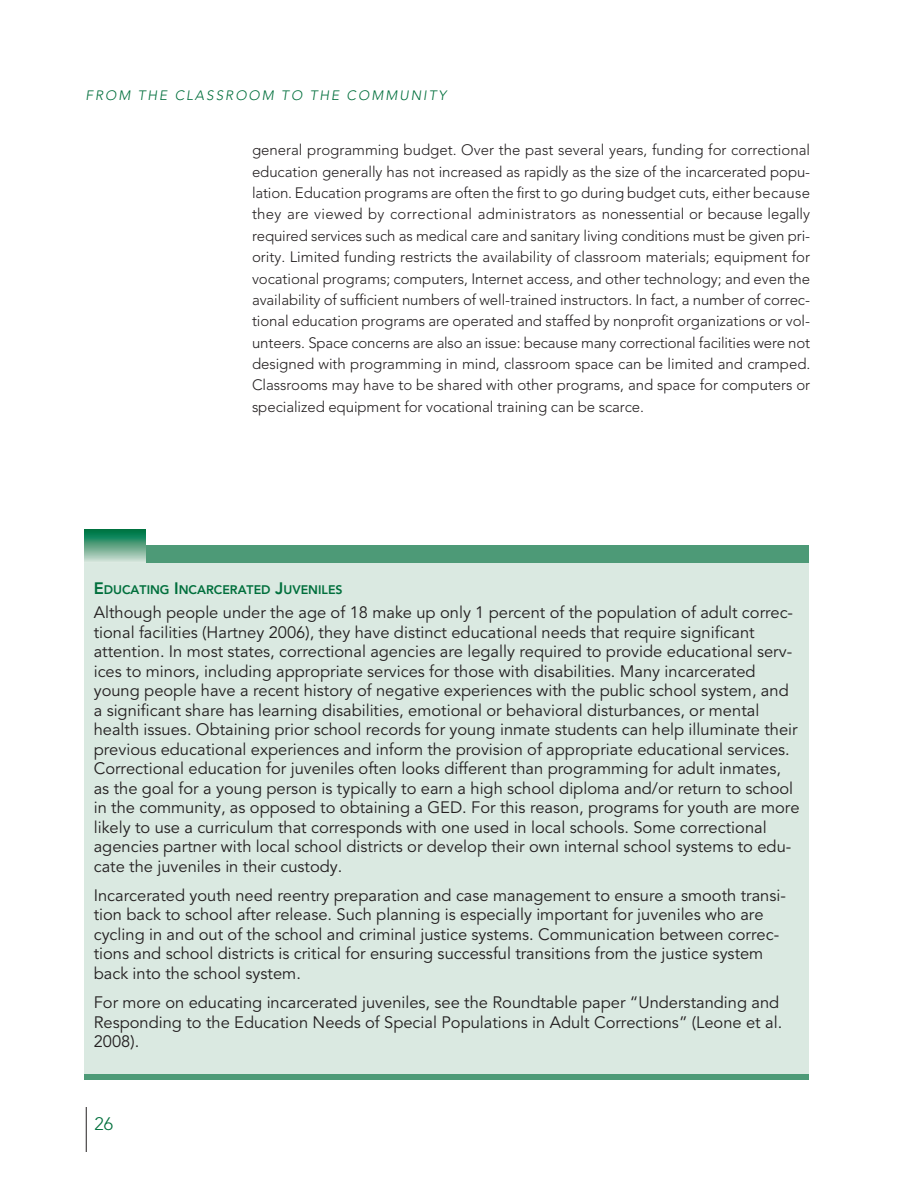
<style>
.page{position:relative;width:918px;height:1188px;background:#fff}
.page>*{position:absolute;margin:0;border:0;box-sizing:border-box;transform-origin:0 0}
.t1{font:300 18px "Avenir";color:#006f3c}
.t2{font:16.5px/19.5px "Avenir";color:#231f20}
.t3{font:300 15px/21.3px "Avenir";letter-spacing:-.005em;color:#231f20;text-align:justify}
.t4{font:italic 300 13.5px "Avenir";letter-spacing:.15em;color:#006f3c}
.t5{font:800 12.3px "Avenir";color:#006f3c}
.s1{font-size:16.5px}
</style>
<div class="page">
<hr style="left:86px;top:1107px;width:1px;height:45px;background:#231f20">
<div style="left:85px;top:554px;width:724px;height:520px;background:#dae9e1"></div>
<div style="left:85px;top:545px;width:724px;height:18px;background:#4d9a77"></div>
<div style="left:85px;top:1074px;width:724px;height:6px;background:#4d9a77"></div>
<div style="left:85px;top:530px;width:60px;height:33px;background:#007543"></div>
<div style="left:85px;top:532px;width:60px;height:31px;background:#007a49"></div>
<div style="left:85px;top:533px;width:60px;height:30px;background:#027c4e"></div>
<div style="left:85px;top:534px;width:60px;height:29px;background:#057f52"></div>
<div style="left:85px;top:535px;width:60px;height:28px;background:#0b8255"></div>
<div style="left:85px;top:536px;width:60px;height:27px;background:#0c8559"></div>
<div style="left:85px;top:537px;width:60px;height:26px;background:#0e875e"></div>
<div style="left:85px;top:538px;width:60px;height:25px;background:#188b62"></div>
<div style="left:85px;top:539px;width:60px;height:24px;background:#248e66"></div>
<div style="left:85px;top:540px;width:60px;height:23px;background:#30916a"></div>
<div style="left:85px;top:541px;width:60px;height:22px;background:#3c946f"></div>
<div style="left:85px;top:542px;width:60px;height:21px;background:#479773"></div>
<div style="left:85px;top:543px;width:60px;height:20px;background:#4e9b77"></div>
<div style="left:85px;top:544px;width:60px;height:19px;background:#569e7c"></div>
<div style="left:85px;top:545px;width:60px;height:18px;background:#5da280"></div>
<div style="left:85px;top:546px;width:60px;height:17px;background:#63a585"></div>
<div style="left:85px;top:547px;width:60px;height:16px;background:#6aa88a"></div>
<div style="left:85px;top:548px;width:60px;height:15px;background:#72ac8f"></div>
<div style="left:85px;top:549px;width:60px;height:14px;background:#79b094"></div>
<div style="left:85px;top:550px;width:60px;height:13px;background:#7eb399"></div>
<div style="left:85px;top:551px;width:60px;height:12px;background:#88b89f"></div>
<div style="left:85px;top:552px;width:60px;height:11px;background:#8fbca5"></div>
<div style="left:85px;top:553px;width:60px;height:10px;background:#96bfa9"></div>
<div style="left:85px;top:554px;width:60px;height:9px;background:#9cc4b0"></div>
<div style="left:85px;top:555px;width:60px;height:8px;background:#a4c8b6"></div>
<div style="left:85px;top:556px;width:60px;height:7px;background:#aaccba"></div>
<div style="left:85px;top:557px;width:60px;height:6px;background:#b2d0c0"></div>
<div style="left:85px;top:558px;width:60px;height:5px;background:#bad5c7"></div>
<hr style="left:85px;top:559px;width:60px;height:4px;background:#c2dacd">
<hr style="left:85px;top:560px;width:60px;height:3px;background:#cbdfd3">
<hr style="left:85px;top:561px;width:60px;height:2px;background:#d3e4da">
<hr style="left:85px;top:562px;width:60px;height:1px;background:#dceae2">
<hr style="left:85px;top:563px;width:60px;height:1px;background:#deebe4">
<p class="t4" style="left:86px;top:90px;width:362px">FROM THE CLASSROOM TO THE COMMUNITY</p>
<p class="t3" style="left:252px;top:141px;width:560px">general programming budget. Over the past several years, funding for correctional education generally has not increased as rapidly as the size of the incarcerated popu&shy;lation. Education programs are often the first to go during budget cuts, either because they are viewed by correctional administrators as nonessential or because legally required services such as medical care and sanitary living conditions must be given pri&shy;ority. Limited funding restricts the availability of classroom materials; equipment for vocational programs; computers, Internet access, and other technology; and even the availability of sufficient numbers of well-trained instructors. In fact, a number of correc&shy;tional education programs are operated and staffed by nonprofit organizations or vol&shy;unteers. Space concerns are also an issue: because many correctional facilities were not designed with programming in mind, classroom space can be limited and cramped.<br>Classrooms may have to be shared with other programs, and space for computers or specialized equipment for vocational training can be scarce.</p>
<p class="t5" style="left:94px;top:585px;width:250px"><span class="s1">E</span>DUCATING <span class="s1">I</span>NCARCERATED <span class="s1">J</span>UVENILES</p>
<p class="t2" style="left:94px;top:604px;width:707px">Although people under the age of 18 make up only 1 percent of the population of adult correc&shy;tional facilities (Hartney 2006), they have distinct educational needs that require significant attention. In most states, correctional agencies are legally required to provide educational serv&shy;ices to minors, including appropriate services for those with disabilities. Many incarcerated young people have a recent history of negative experiences with the public school system, and a significant share has learning disabilities, emotional or behavioral disturbances, or mental health issues. Obtaining prior school records for young inmate students can help illuminate their previous educational experiences and inform the provision of appropriate educational services.<br>Correctional education for juveniles often looks different than programming for adult inmates, as the goal for a young person is typically to earn a high school diploma and/or return to school in the community, as opposed to obtaining a GED. For this reason, programs for youth are more likely to use a curriculum that corresponds with one used in local schools. Some correctional agencies partner with local school districts or develop their own internal school systems to edu&shy;cate the juveniles in their custody.</p>
<p class="t2" style="left:94px;top:887px;width:694px">Incarcerated youth need reentry preparation and case management to ensure a smooth transi&shy;tion back to school after release. Such planning is especially important for juveniles who are cycling in and out of the school and criminal justice systems. Communication between correc&shy;tions and school districts is critical for ensuring successful transitions from the justice system back into the school system.</p>
<p class="t2" style="left:94px;top:994px;width:690px">For more on educating incarcerated juveniles, see the Roundtable paper “Understanding and<br>Responding to the Education Needs of Special Populations in Adult Corrections” (Leone et al.<br>2008).</p>
<p class="t1" style="left:94px;top:1116px;width:20px">26</p>
</div>
